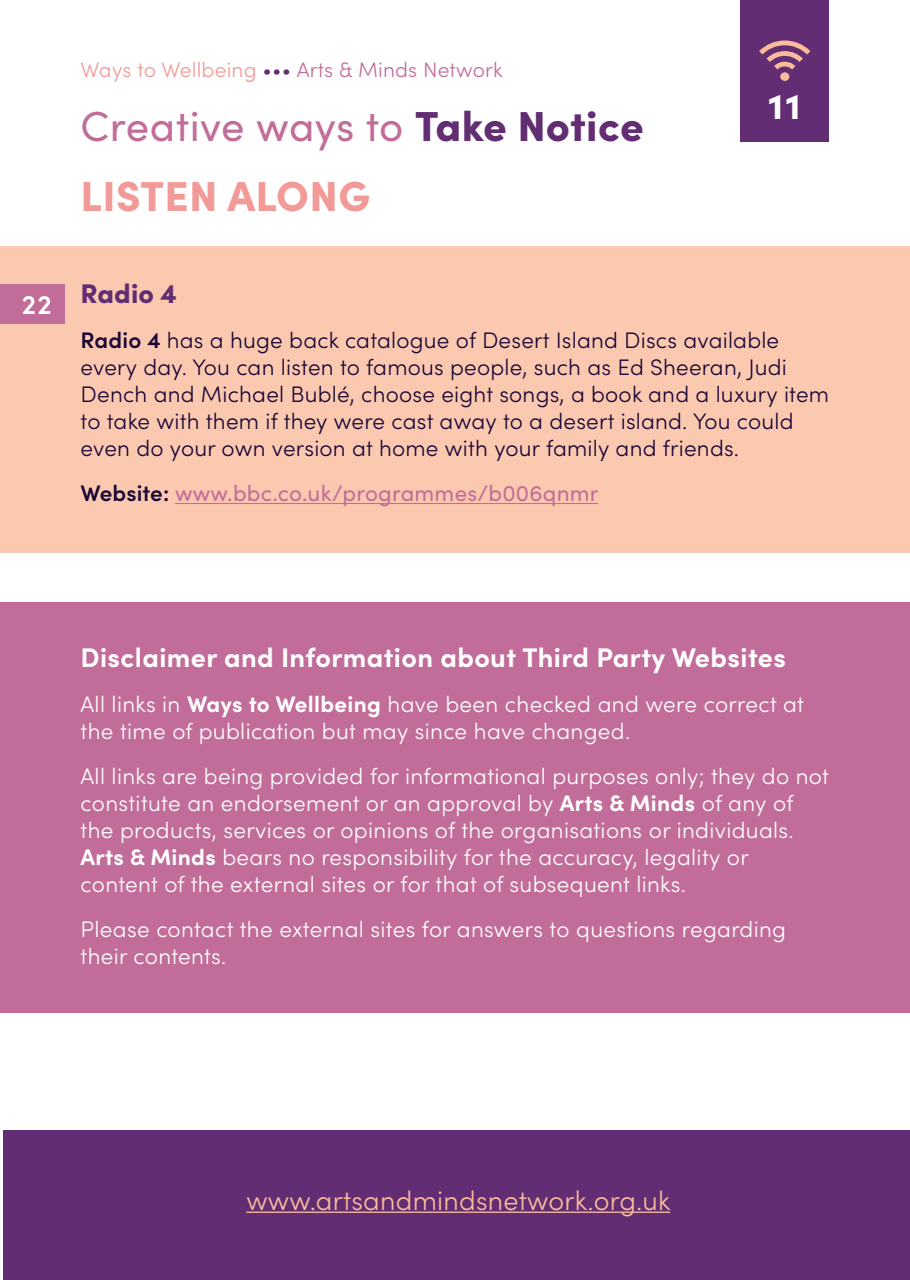
<style>
.page{position:relative;width:910px;height:1280px;background:#fff}
.page>*{position:absolute;margin:0;border:0;box-sizing:border-box;transform-origin:0 0}
.t1{font:42px "Sofia Pro";letter-spacing:.01em;color:#c26d99}
.t2{font:900 42px "Sofia Pro";letter-spacing:.01em;color:#f29a97}
.t3{font:900 36px "Sofia Pro";color:#fff}
.t4{font:700 27px "Sofia Pro";letter-spacing:.015em;color:#fff}
.t5{font:300 27px "Sofia Pro";letter-spacing:.01em;color:#fabc9b}
.t6{font:900 27px "Sofia Pro";letter-spacing:.005em;color:#622d72}
.t7{font:600 27px "Sofia Pro";color:#fff}
.t8{font:300 22.5px/27px "Sofia Pro";letter-spacing:.015em;color:#fff}
.t9{font:300 22.5px/27px "Sofia Pro";letter-spacing:.01em;color:#190536}
.t10{font:22.5px "Sofia Pro";letter-spacing:.01em;color:#c26d99}
.t11{font:300 21px "Sofia Pro";letter-spacing:.01em;color:#c26d99}
.s1{color:#f29a97}
.s2{color:#622d72}
.s3{font-weight:900;color:#622d72}
.s4{font-weight:600}
.s5{font-weight:600;color:#190536}
.s6{font-weight:700}
</style>
<div class="page">
<div style="left:740px;top:0;width:89px;height:141px;background:#622d72"></div>
<div style="left:780px;top:72px;width:9px;height:9px;background:#fabc9b;border-radius:50%"></div>
<svg style="left:759px;top:41px;width:51px;height:28px"></svg>
<div style="left:0;top:246px;width:910px;height:307px;background:#fbc9af"></div>
<hr style="left:175px;top:503px;width:423px;height:1px;background:#c26d99">
<div style="left:0;top:284px;width:64px;height:39px;background:#c26d99"></div>
<div style="left:0;top:602px;width:910px;height:411px;background:#c26d99"></div>
<div style="left:3px;top:1131px;width:907px;height:149px;background:#622d72"></div>
<hr style="left:246px;top:1211px;width:424px;height:2px;background:#fabc9b">
<p class="t7" style="left:22px;top:284px;width:32px">22</p>
<p class="t11" style="left:81px;top:54px;width:424px"><span class="s1">Ways to Wellbeing</span> <span class="s2">•••</span> Arts &amp; Minds Network</p>
<h1 class="t1" style="left:81px;top:96px;width:565px">Creative ways to <span class="s3">Take Notice</span></h1>
<h1 class="t2" style="left:81px;top:163px;width:291px">LISTEN ALONG</h1>
<h2 class="t3" style="left:768px;top:78px;width:34px">11</h2>
<p class="t6" style="left:81px;top:272px;width:98px">Radio 4</p>
<p class="t9" style="left:81px;top:326px;width:750px"><span class="s4">Radio 4</span> has a huge back catalogue of Desert Island Discs available every day. You can listen to famous people, such as Ed Sheeran, Judi Dench and Michael Bublé, choose eight songs, a book and a luxury item to take with them if they were cast away to a desert island. You could even do your own version at home with your family and friends.</p>
<p class="t10" style="left:81px;top:477px;width:519px"><span class="s5">Website:</span> www.bbc.co.uk/programmes/b006qnmr</p>
<p class="t4" style="left:81px;top:637px;width:707px">Disclaimer and Information about Third Party Websites</p>
<p class="t8" style="left:81px;top:689px;width:725px">All links in <span class="s6">Ways to Wellbeing</span> have been checked and were correct at the time of publication but may since have changed.</p>
<p class="t8" style="left:81px;top:761px;width:750px">All links are being provided for informational purposes only; they do not constitute an endorsement or an approval by <span class="s6">Arts &amp; Minds</span> of any of the products, services or opinions of the organisations or individuals.<br><span class="s6">Arts &amp; Minds</span> bears no responsibility for the accuracy, legality or content of the external sites or for that of subsequent links.</p>
<p class="t8" style="left:81px;top:914px;width:707px">Please contact the external sites for answers to questions regarding their contents.</p>
<p class="t5" style="left:246px;top:1180px;width:426px">www.artsandmindsnetwork.org.uk</p>
</div>
